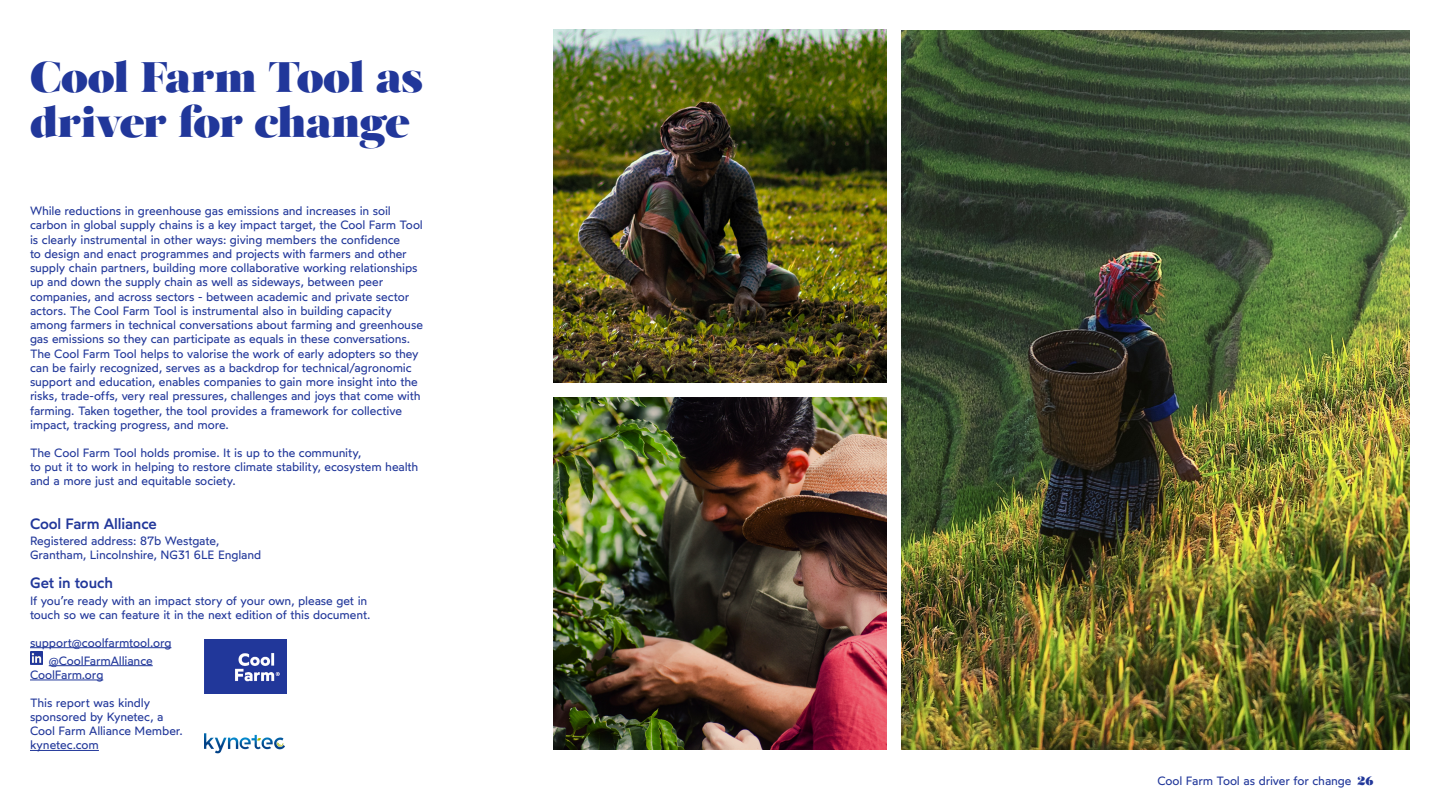
<style>
.page{position:relative;width:1440px;height:810px;background:#fff}
.page>*{position:absolute;margin:0;border:0;box-sizing:border-box;transform-origin:0 0}
.t1{font:42.75px/45.8px "Salome";letter-spacing:-.025em;color:#21379a}
.t2{font:500 15px "Wotfard";letter-spacing:-.005em;color:#21379a}
.t3{font:12px/14.2px "Wotfard";letter-spacing:-.01em;color:#21379a}
.s1{font-family:"Salome"}
</style>
<div class="page">
<img style="left:553px;top:30px;width:334px;height:352px">
<img style="left:902px;top:30px;width:508px;height:720px">
<img style="left:553px;top:398px;width:334px;height:352px">
<hr style="left:30px;top:647px;width:141px;height:1px;background:#21379a">
<hr style="left:49px;top:665px;width:104px;height:1px;background:#21379a">
<hr style="left:30px;top:680px;width:73px;height:1px;background:#21379a">
<hr style="left:30px;top:750px;width:69px;height:1px;background:#21379a">
<svg style="left:30px;top:652px;width:13px;height:12px"></svg>
<img style="left:204px;top:640px;width:82px;height:54px">
<img style="left:204px;top:733px;width:80px;height:21px">
<h1 class="t1" style="left:30px;top:54px;width:395px">Cool Farm Tool as driver for change</h1>
<p class="t3" style="left:30px;top:204px;width:394px">While reductions in greenhouse gas emissions and increases in soil carbon in global supply chains is a key impact target, the Cool Farm Tool is clearly instrumental in other ways: giving members the confidence<br>to design and enact programmes and projects with farmers and other supply chain partners, building more collaborative working relationships up and down the supply chain as well as sideways, between peer companies, and across sectors - between academic and private sector actors. The Cool Farm Tool is instrumental also in building capacity among farmers in technical conversations about farming and greenhouse gas emissions so they can participate as equals in these conversations.<br>The Cool Farm Tool helps to valorise the work of early adopters so they can be fairly recognized, serves as a backdrop for technical/agronomic support and education, enables companies to gain more insight into the risks, trade-offs, very real pressures, challenges and joys that come with farming. Taken together, the tool provides a framework for collective impact, tracking progress, and more.</p>
<p class="t3" style="left:30px;top:445px;width:390px">The Cool Farm Tool holds promise. It is up to the community,<br>to put it to work in helping to restore climate stability, ecosystem health and a more just and equitable society.</p>
<p class="t2" style="left:30px;top:514px;width:128px">Cool Farm Alliance</p>
<p class="t3" style="left:30px;top:534px;width:233px">Registered address: 87b Westgate,<br>Grantham, Lincolnshire, NG31 6LE England</p>
<p class="t2" style="left:30px;top:573px;width:84px">Get in touch</p>
<p class="t3" style="left:30px;top:593px;width:342px">If you’re ready with an impact story of your own, please get in touch so we can feature it in the next edition of this document.</p>
<p class="t3" style="left:30px;top:633px;width:143px;line-height:18px;text-align:center">support@coolfarmtool.org @CoolFarmAlliance</p>
<p class="t3" style="left:30px;top:667px;width:75px">CoolFarm.org</p>
<p class="t3" style="left:30px;top:695px;width:154px">This report was kindly sponsored by Kynetec, a<br>Cool Farm Alliance Member. kynetec.com</p>
<p class="t3" style="left:1157px;top:773px;width:218px">Cool Farm Tool as driver for change <span class="s1">26</span></p>
</div>
